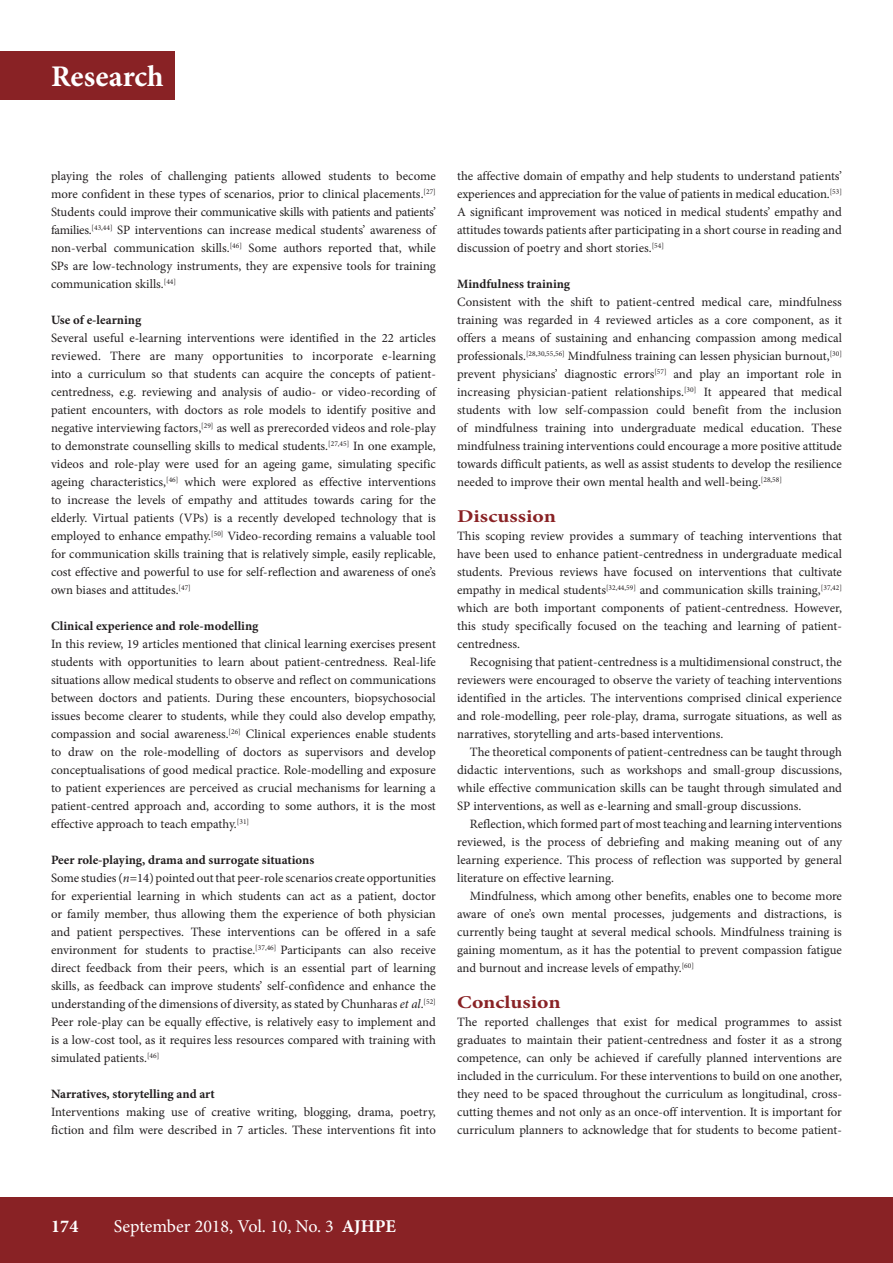
<style>
.page{position:relative;width:893px;height:1263px;background:#fff}
.page>*{position:absolute;margin:0;border:0;box-sizing:border-box;transform-origin:0 0}
.t1{font:700 30px "Minion Pro";color:#fff}
.t2{font:18px "Minion Pro";color:#fff}
.B_HEAD{font:700 18px "Minion Pro";color:#892225;scale:1.2 1}
.t3{font:700 18px "Minion Pro";color:#fff}
.BODY_TEXT_1ST_PARAGR{font:12.75px/18px "Minion Pro";color:#231f20;text-align:justify}
.BODY_TEXT_INDENT{font:12.75px/18px "Minion Pro";letter-spacing:-.005em;color:#231f20;text-align:justify}
.D_HEAD{font:700 12.75px "Minion Pro";color:#231f20}
.s1{font-style:italic}
.s2{font-weight:700}
</style>
<div class="page">
<div style="left:0;top:1197px;width:893px;height:66px;background:#892225"></div>
<div style="left:0;top:51px;width:174px;height:49px;background:#892225"></div>
<h1 class="t1" style="left:51px;top:56px;width:114px">Research</h1>
<p class="BODY_TEXT_1ST_PARAGR" style="left:51px;top:167px;width:386px">playing the roles of challenging patients allowed students to become more confident in these types of scenarios, prior to clinical placements.<sup>[27] </sup>Students could improve their communicative skills with patients and patients’ families.<sup>[43,44]</sup> SP interventions can increase medical students’ awareness of non-verbal communication skills.<sup>[46]</sup> Some authors reported that, while SPs are low-technology instruments, they are expensive tools for training communication skills.<sup>[44]</sup></p>
<h4 class="D_HEAD" style="left:51px;top:311px;width:92px">Use of e-learning</h4>
<p class="BODY_TEXT_1ST_PARAGR" style="left:51px;top:329px;width:386px">Several useful e-learning interventions were identified in the 22 articles reviewed. There are many opportunities to incorporate e-learning into a curriculum so that students can acquire the concepts of patient&shy;centredness, e.g. reviewing and analysis of audio- or video-recording of patient encounters, with doctors as role models to identify positive and negative interviewing factors,<sup>[29]</sup> as well as prerecorded videos and role-play to demonstrate counselling skills to medical students.<sup>[27,45]</sup> In one example, videos and role-play were used for an ageing game, simulating specific ageing characteristics,<sup>[46]</sup> which were explored as effective interventions to increase the levels of empathy and attitudes towards caring for the elderly. Virtual patients (VPs) is a recently developed technology that is employed to enhance empathy.<sup>[50]</sup> Video-recording remains a valuable tool for communication skills training that is relatively simple, easily replicable, cost effective and powerful to use for self-reflection and awareness of one’s own biases and attitudes.<sup>[47]</sup></p>
<h4 class="D_HEAD" style="left:51px;top:617px;width:209px">Clinical experience and role-modelling</h4>
<p class="BODY_TEXT_1ST_PARAGR" style="left:51px;top:635px;width:386px">In this review, 19 articles mentioned that clinical learning exercises present students with opportunities to learn about patient-centredness. Real-life situations allow medical students to observe and reflect on communications between doctors and patients. During these encounters, biopsychosocial issues become clearer to students, while they could also develop empathy, compassion and social awareness.<sup>[26]</sup> Clinical experiences enable students to draw on the role-modelling of doctors as supervisors and develop conceptualisations of good medical practice. Role-modelling and exposure to patient experiences are perceived as crucial mechanisms for learning a patient-centred approach and, according to some authors, it is the most effective approach to teach empathy.<sup>[31]</sup></p>
<h4 class="D_HEAD" style="left:51px;top:851px;width:265px">Peer role-playing, drama and surrogate situations</h4>
<p class="BODY_TEXT_1ST_PARAGR" style="left:51px;top:869px;width:386px">Some studies (<span class="s1">n</span>=14) pointed out that peer-role scenarios create opportunities for experiential learning in which students can act as a patient, doctor or family member, thus allowing them the experience of both physician and patient perspectives. These interventions can be offered in a safe environment for students to practise.<sup>[37,46]</sup> Participants can also receive direct feedback from their peers, which is an essential part of learning skills, as feedback can improve students’ self-confidence and enhance the understanding of the dimensions of diversity, as stated by Chunharas <span class="s1">et al</span>.<sup>[52] </sup>Peer role-play can be equally effective, is relatively easy to implement and is a low-cost tool, as it requires less resources compared with training with simulated patients.<sup>[46]</sup></p>
<h4 class="D_HEAD" style="left:51px;top:1085px;width:165px">Narratives, storytelling and art</h4>
<p class="BODY_TEXT_1ST_PARAGR" style="left:51px;top:1103px;width:386px">Interventions making use of creative writing, blogging, drama, poetry, fiction and film were described in 7 articles. These interventions fit into</p>
<p class="BODY_TEXT_1ST_PARAGR" style="left:457px;top:167px;width:386px">the affective domain of empathy and help students to understand patients’ experiences and appreciation for the value of patients in medical education.<sup>[53] </sup>A significant improvement was noticed in medical students’ empathy and attitudes towards patients after participating in a short course in reading and discussion of poetry and short stories.<sup>[54]</sup></p>
<h4 class="D_HEAD" style="left:457px;top:275px;width:115px">Mindfulness training</h4>
<p class="BODY_TEXT_1ST_PARAGR" style="left:457px;top:293px;width:386px">Consistent with the shift to patient-centred medical care, mindfulness training was regarded in 4 reviewed articles as a core component, as it offers a means of sustaining and enhancing compassion among medical professionals.<sup>[28,30,55,56]</sup> Mindfulness training can lessen physician burnout,<sup>[30] </sup>prevent physicians’ diagnostic errors<sup>[57]</sup> and play an important role in increasing physician-patient relationships.<sup>[30]</sup> It appeared that medical students with low self-compassion could benefit from the inclusion of mindfulness training into undergraduate medical education. These mindfulness training interventions could encourage a more positive attitude towards difficult patients, as well as assist students to develop the resilience needed to improve their own mental health and well-being.<sup>[28,58]</sup></p>
<h2 class="B_HEAD" style="left:457px;top:504px;width:84px">Discussion</h2>
<p class="BODY_TEXT_1ST_PARAGR" style="left:457px;top:527px;width:386px">This scoping review provides a summary of teaching interventions that have been used to enhance patient-centredness in undergraduate medical students. Previous reviews have focused on interventions that cultivate empathy in medical students<sup>[32,44,59]</sup> and communication skills training,<sup>[37,42] </sup>which are both important components of patient-centredness. However, this study specifically focused on the teaching and learning of patient&shy;centredness.</p>
<p class="BODY_TEXT_INDENT" style="left:457px;top:653px;width:386px;text-indent:13px">Recognising that patient-centredness is a multidimensional construct, the reviewers were encouraged to observe the variety of teaching interventions identified in the articles. The interventions comprised clinical experience and role-modelling, peer role-play, drama, surrogate situations, as well as narratives, storytelling and arts-based interventions.</p>
<p class="BODY_TEXT_INDENT" style="left:457px;top:743px;width:386px;text-indent:13px">The theoretical components of patient-centredness can be taught through didactic interventions, such as workshops and small-group discussions, while effective communication skills can be taught through simulated and SP interventions, as well as e-learning and small-group discussions.</p>
<p class="BODY_TEXT_INDENT" style="left:457px;top:815px;width:386px;text-indent:13px">Reflection, which formed part of most teaching and learning interventions reviewed, is the process of debriefing and making meaning out of any learning experience. This process of reflection was supported by general literature on effective learning.</p>
<p class="BODY_TEXT_INDENT" style="left:457px;top:887px;width:386px;text-indent:13px">Mindfulness, which among other benefits, enables one to become more aware of one’s own mental processes, judgements and distractions, is currently being taught at several medical schools. Mindfulness training is gaining momentum, as it has the potential to prevent compassion fatigue and burnout and increase levels of empathy.<sup>[60]</sup></p>
<h2 class="B_HEAD" style="left:457px;top:990px;width:88px">Conclusion</h2>
<p class="BODY_TEXT_1ST_PARAGR" style="left:457px;top:1013px;width:386px">The reported challenges that exist for medical programmes to assist graduates to maintain their patient-centredness and foster it as a strong competence, can only be achieved if carefully planned interventions are included in the curriculum. For these interventions to build on one another, they need to be spaced throughout the curriculum as longitudinal, cross&shy;cutting themes and not only as an once-off intervention. It is important for curriculum planners to acknowledge that for students to become patient-</p>
<h2 class="t3" style="left:51px;top:1213px;width:29px">174</h2>
<h2 class="t2" style="left:114px;top:1214px;width:284px">September 2018, Vol. 10, No. 3 <span class="s2">AJHPE</span></h2>
</div>
